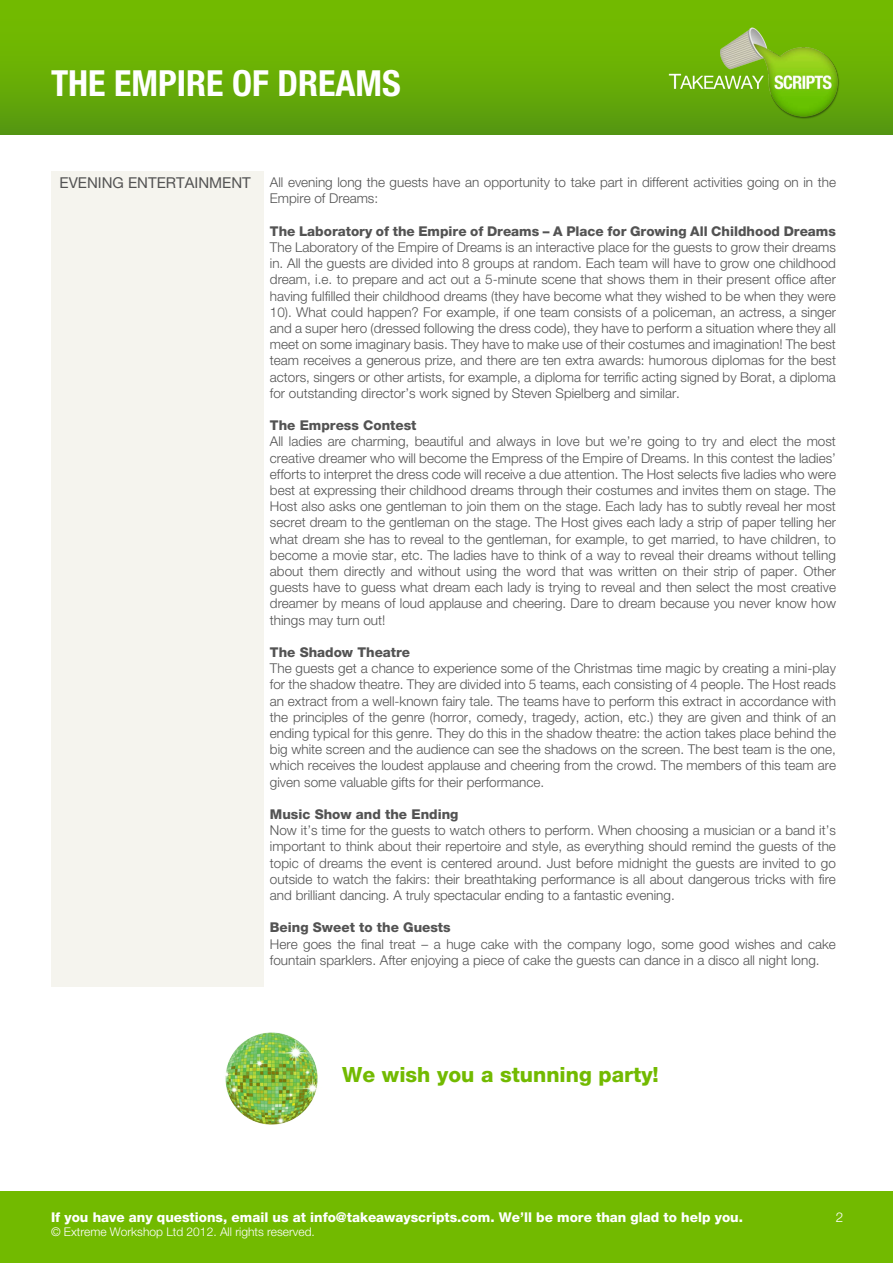
<style>
.page{position:relative;width:893px;height:1263px;background:#fff}
.page>*{position:absolute;margin:0;border:0;box-sizing:border-box;transform-origin:0 0}
.t1{font:700 condensed 36px "Helvetica Neue LT Std";color:#fff}
.t2{font:800 21px "Helvetica Neue LT Pro";color:#72ba00}
.t3{font:15px "Helvetica Neue LT Pro";color:#535353}
.t4{font:300 13.5px/16.2px "Helvetica Neue LT Pro";color:#535353;text-align:justify}
.t5{font:800 13.5px "Helvetica Neue LT Pro";color:#535353}
.t6{font:800 13.5px "Helvetica Neue LT Pro";color:#fff}
.t7{font:300 13.5px "Helvetica Neue LT Pro";color:#fff}
.t8{font:300 12px "Helvetica Neue LT Pro";color:#fff}
</style>
<div class="page">
<div style="left:51px;top:171px;width:213px;height:816px;background:#f5f4ee"></div>
<div style="left:0;top:0;width:893px;height:135px;background:linear-gradient(to bottom,#78c100,#599b0f)"></div>
<div style="left:0;top:1192px;width:893px;height:71px;background:#72ba00"></div>
<img style="left:668px;top:26px;width:174px;height:93px">
<img style="left:225px;top:1032px;width:93px;height:93px">
<h1 class="t1" style="left:51px;top:61px;width:351px">THE EMPIRE OF DREAMS</h1>
<p class="t3" style="left:60px;top:174px;width:189px">EVENI NG ENTERTAI NMENT</p>
<p class="t4" style="left:270px;top:174px;width:568px">All evening long the guests have an opportunity to take part in different activities going on in the<br>Empire of Dreams:</p>
<p class="t5" style="left:270px;top:223px;width:567px">The Laboratory of the Empire of Dreams – A Place for Growing All Childhood Dreams</p>
<p class="t4" style="left:270px;top:239px;width:568px">The Laboratory of the Empire of Dreams is an interactive place for the guests to grow their dreams in. All the guests are divided into 8 groups at random. Each team will have to grow one childhood dream, i.e. to prepare and act out a 5-minute scene that shows them in their present office after having fulfilled their childhood dreams (they have become what they wished to be when they were 10). What could happen? For example, if one team consists of a policeman, an actress, a singer and a super hero (dressed following the dress code), they have to perform a situation where they all meet on some imaginary basis. They have to make use of their costumes and imagination! The best team receives a generous prize, and there are ten extra awards: humorous diplomas for the best actors, singers or other artists, for example, a diploma for terrific acting signed by Borat, a diploma for outstanding director’s work signed by Steven Spielberg and similar.</p>
<p class="t5" style="left:270px;top:417px;width:148px">The Empress Contest</p>
<p class="t4" style="left:270px;top:433px;width:568px">All ladies are charming, beautiful and always in love but we’re going to try and elect the most creative dreamer who will become the Empress of the Empire of Dreams. In this contest the ladies’ efforts to interpret the dress code will receive a due attention. The Host selects five ladies who were best at expressing their childhood dreams through their costumes and invites them on stage. The Host also asks one gentleman to join them on the stage. Each lady has to subtly reveal her most secret dream to the gentleman on the stage. The Host gives each lady a strip of paper telling her what dream she has to reveal to the gentleman, for example, to get married, to have children, to become a movie star, etc. The ladies have to think of a way to reveal their dreams without telling about them directly and without using the word that was written on their strip of paper. Other guests have to guess what dream each lady is trying to reveal and then select the most creative dreamer by means of loud applause and cheering. Dare to dream because you never know how things may turn out!</p>
<p class="t5" style="left:270px;top:644px;width:142px">The Shadow Theatre</p>
<p class="t4" style="left:270px;top:660px;width:568px">The guests get a chance to experience some of the Christmas time magic by creating a mini-play for the shadow theatre. They are divided into 5 teams, each consisting of 4 people. The Host reads an extract from a well-known fairy tale. The teams have to perform this extract in accordance with the principles of the genre (horror, comedy, tragedy, action, etc.) they are given and think of an ending typical for this genre. They do this in the shadow theatre: the action takes place behind the big white screen and the audience can see the shadows on the screen. The best team is the one, which receives the loudest applause and cheering from the crowd. The members of this team are given some valuable gifts for their performance.</p>
<p class="t5" style="left:270px;top:806px;width:190px">Music Show and the Ending</p>
<p class="t4" style="left:270px;top:822px;width:568px">Now it’s time for the guests to watch others to perform. When choosing a musician or a band it’s important to think about their repertoire and style, as everything should remind the guests of the topic of dreams the event is centered around. Just before midnight the guests are invited to go outside to watch the fakirs: their breathtaking performance is all about dangerous tricks with fire and brilliant dancing. A truly spectacular ending to a fantastic evening.</p>
<p class="t5" style="left:270px;top:920px;width:182px">Being Sweet to the Guests</p>
<p class="t4" style="left:270px;top:935px;width:567px">Here goes the final treat – a huge cake with the company logo, some good wishes and cake fountain sparklers. After enjoying a piece of cake the guests can dance in a disco all night long.</p>
<h2 class="t2" style="left:342px;top:1062px;width:318px">We wish you a stunning party!</h2>
<p class="t6" style="left:51px;top:1209px;width:693px">If you have any questions, email us at info@takeawayscripts.com. We’ll be more than glad to help you.</p>
<p class="t7" style="left:836px;top:1208px;width:9px">2</p>
<p class="t8" style="left:51px;top:1224px;width:265px">© Extreme Workshop Ltd 2012. All rights reserved.</p>
</div>
